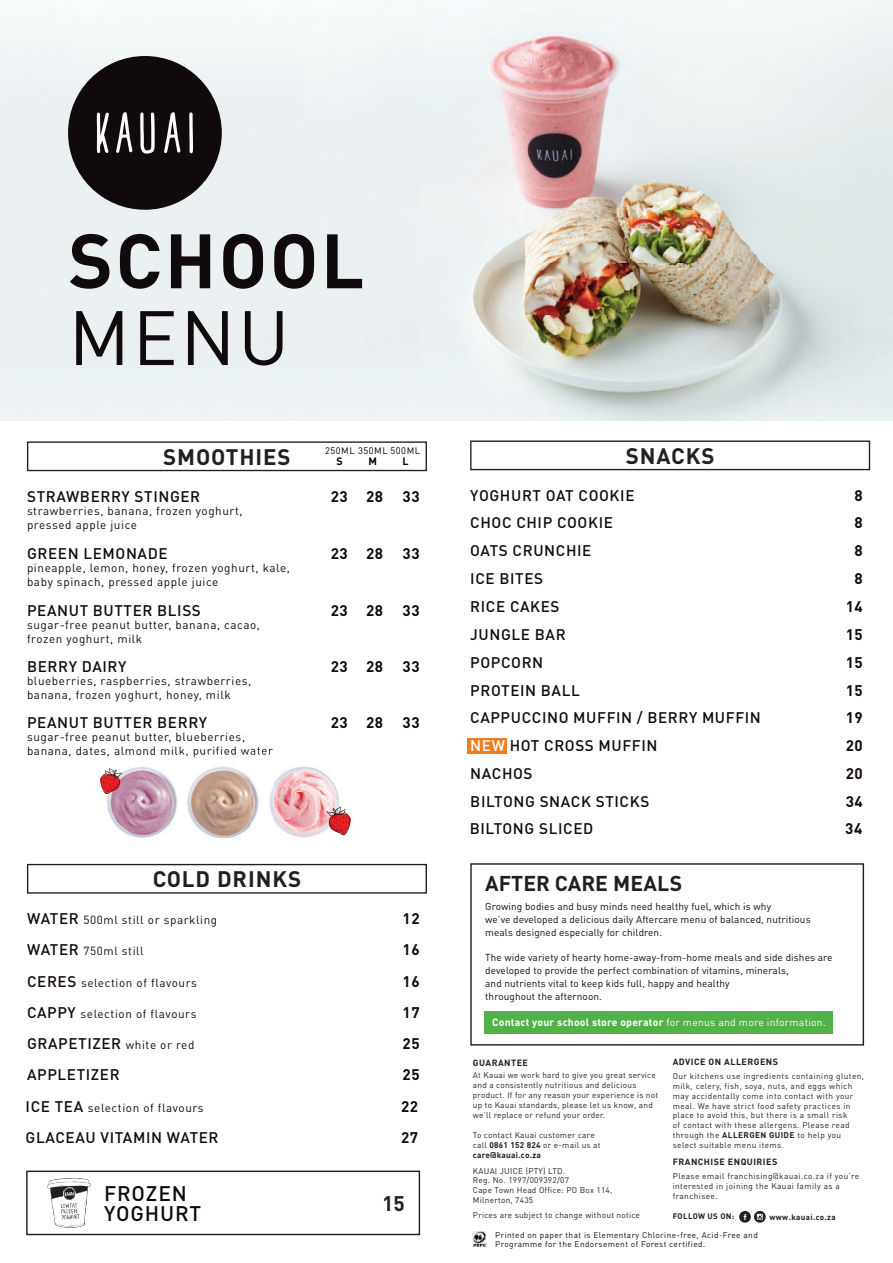
<style>
.page{position:relative;width:893px;height:1263px;background:#fff}
.page>*{position:absolute;margin:0;border:0;box-sizing:border-box;transform-origin:0 0}
.t1{font:700 75.75px "DIN Pro";letter-spacing:.03em;color:#110a0c}
.t2{font:75.75px "DIN Pro";color:#110a0c}
.t3{font:700 22.2px "DIN Pro";letter-spacing:.04em;color:#231f20}
.t4{font:700 21.15px "DIN Pro";color:#231f20}
.t5{font:500 20.85px/20.5px "DIN Pro";letter-spacing:.04em;color:#110a0c}
.t6{font:700 20.85px "DIN Pro";color:#231f20}
.t7{font:500 15.15px "DIN Pro";letter-spacing:.04em;color:#110a0c}
.t8{font:700 15.15px "DIN Pro";letter-spacing:.03em;color:#110a0c}
.t9{font:11.7px/13.5px "DIN Pro";letter-spacing:.05em;color:#110a0c}
.t10{font:700 10.65px "DIN Pro";color:#000}
.t11{font:700 10.5px "DIN Pro";letter-spacing:.02em;color:#fff}
.t12{font:10.05px/12.9px "DIN Pro";letter-spacing:.01em;color:#110a0c}
.t13{font:9.45px "DIN Pro";letter-spacing:.05em;color:#000}
.t14{font:700 9px "DIN Pro";letter-spacing:.05em;color:#231f20}
.t15{font:8.25px/9.8px "DIN Pro";letter-spacing:.05em;color:#231f20}
.t16{font:8.25px/9.8px "DIN Pro";letter-spacing:.03em;color:#231f20}
.t17{font:8.25px/9.4px "DIN Pro";letter-spacing:.05em;color:#110a0c}
.t18{font:700 7.95px "DIN Pro";letter-spacing:.04em;color:#231f20}
.s1{font-weight:500;font-size:15.15px}
.s2{font-weight:400;font-size:11.7px}
.s3{color:#fff}
.s4{font-weight:400}
.s5{font-weight:700}
</style>
<div class="page">
<img style="left:0;top:0;width:893px;height:421px">
<div style="left:68px;top:56px;width:154px;height:154px;background:#110a0c;border-radius:50%"></div>
<svg style="left:97px;top:113px;width:12px;height:40px"></svg>
<svg style="left:116px;top:112px;width:16px;height:41px"></svg>
<svg style="left:140px;top:113px;width:15px;height:41px"></svg>
<svg style="left:164px;top:112px;width:16px;height:41px"></svg>
<svg style="left:189px;top:112px;width:4px;height:41px"></svg>
<div style="left:468px;top:738px;width:39px;height:15px;background:#f07d20"></div>
<div style="left:739px;top:1211px;width:12px;height:12px;background:#231f20;border-radius:50%"></div>
<svg style="left:744px;top:1214px;width:2px;height:6px"></svg>
<svg style="left:754px;top:1211px;width:12px;height:12px"></svg>
<svg style="left:757px;top:1214px;width:6px;height:6px"></svg>
<div style="left:485px;top:1011px;width:348px;height:23px;background:#51b247"></div>
<div style="left:470px;top:863px;width:394px;height:182px;border:1px solid #231f20"></div>
<div style="left:27px;top:441px;width:400px;height:30px;border:1px solid #231f20"></div>
<div style="left:27px;top:864px;width:400px;height:30px;border:1px solid #231f20"></div>
<div style="left:470px;top:440px;width:400px;height:30px;border:1px solid #231f20"></div>
<svg style="left:48px;top:1178px;width:42px;height:50px"></svg>
<div style="left:26px;top:1170px;width:394px;height:65px;border:1px solid #231f20"></div>
<img style="left:251px;top:748px;width:88px;height:89px">
<img style="left:179px;top:754px;width:94px;height:84px">
<img style="left:251px;top:754px;width:22px;height:3px">
<img style="left:106px;top:761px;width:79px;height:77px">
<svg style="left:100px;top:768px;width:22px;height:27px"></svg>
<svg style="left:327px;top:806px;width:24px;height:30px"></svg>
<img style="left:473px;top:1232px;width:14px;height:15px">
<h1 class="t1" style="left:68px;top:209px;width:297px">SCHOOL</h1>
<h1 class="t2" style="left:68px;top:286px;width:223px">MENU</h1>
<h2 class="t3" style="left:163px;top:442px;width:129px">SMOOTHIES</h2>
<p class="t7" style="left:27px;top:486px;width:175px">STRAWBERRY STINGER</p>
<p class="t9" style="left:27px;top:503px;width:217px">strawberries, banana, frozen yoghurt, pressed apple juice</p>
<p class="t7" style="left:27px;top:543px;width:142px">GREEN LEMONADE</p>
<p class="t9" style="left:27px;top:561px;width:264px">pineapple, lemon, honey, frozen yoghurt, kale, baby spinach, pressed apple juice</p>
<p class="t7" style="left:27px;top:600px;width:175px">PEANUT BUTTER BLISS</p>
<p class="t9" style="left:27px;top:618px;width:234px">sugar-free peanut butter, banana, cacao, frozen yoghurt, milk</p>
<p class="t7" style="left:27px;top:656px;width:101px">BERRY DAIRY</p>
<p class="t9" style="left:27px;top:674px;width:226px">blueberries, raspberries, strawberries, banana, frozen yoghurt, honey, milk</p>
<p class="t7" style="left:27px;top:712px;width:182px">PEANUT BUTTER BERRY</p>
<p class="t9" style="left:27px;top:730px;width:247px">sugar-free peanut butter, blueberries, banana, dates, almond milk, purified water</p>
<p class="t13" style="left:325px;top:444px;width:97px">250ML 350ML 500ML</p>
<p class="t10" style="left:336px;top:454px;width:8px">S</p>
<p class="t10" style="left:403px;top:454px;width:8px">L</p>
<p class="t10" style="left:368px;top:454px;width:10px">M</p>
<p class="t8" style="left:331px;top:486px;width:18px">23</p>
<p class="t8" style="left:366px;top:486px;width:18px">28</p>
<p class="t8" style="left:403px;top:486px;width:18px">33</p>
<p class="t8" style="left:331px;top:543px;width:18px">23</p>
<p class="t8" style="left:366px;top:543px;width:18px">28</p>
<p class="t8" style="left:403px;top:543px;width:18px">33</p>
<p class="t8" style="left:331px;top:600px;width:18px">23</p>
<p class="t8" style="left:366px;top:600px;width:18px">28</p>
<p class="t8" style="left:403px;top:600px;width:18px">33</p>
<p class="t8" style="left:331px;top:656px;width:18px">23</p>
<p class="t8" style="left:366px;top:656px;width:18px">28</p>
<p class="t8" style="left:403px;top:656px;width:18px">33</p>
<p class="t8" style="left:331px;top:712px;width:18px">23</p>
<p class="t8" style="left:366px;top:712px;width:18px">28</p>
<p class="t8" style="left:403px;top:712px;width:18px">33</p>
<h2 class="t3" style="left:153px;top:864px;width:150px">COLD DRINKS</h2>
<p class="t9" style="left:27px;top:912px;width:192px"><span class="s1">WATER</span> 500ml still or sparkling</p>
<p class="t8" style="left:403px;top:908px;width:18px">12</p>
<p class="t9" style="left:27px;top:944px;width:118px"><span class="s1">WATER</span> 750ml still</p>
<p class="t8" style="left:403px;top:939px;width:18px">16</p>
<p class="t9" style="left:27px;top:975px;width:171px"><span class="s1">CERES</span> selection of flavours</p>
<p class="t8" style="left:403px;top:971px;width:18px">16</p>
<p class="t9" style="left:27px;top:1006px;width:171px"><span class="s1">CAPPY</span> selection of flavours</p>
<p class="t8" style="left:403px;top:1002px;width:18px">17</p>
<p class="t7" style="left:27px;top:1033px;width:169px">GRAPETIZER <span class="s2">white or red</span></p>
<p class="t8" style="left:403px;top:1033px;width:18px">25</p>
<p class="t7" style="left:27px;top:1064px;width:94px">APPLETIZER</p>
<p class="t8" style="left:403px;top:1064px;width:18px">25</p>
<p class="t9" style="left:26px;top:1100px;width:180px"><span class="s1">ICE TEA</span> selection of flavours</p>
<p class="t8" style="left:401px;top:1096px;width:18px">22</p>
<p class="t7" style="left:26px;top:1127px;width:195px">GLACEAU VITAMIN WATER</p>
<p class="t8" style="left:401px;top:1127px;width:18px">27</p>
<h3 class="t5" style="left:104px;top:1182px;width:99px">FROZEN<br>YOGHURT</h3>
<h3 class="t6" style="left:382px;top:1189px;width:24px">15</h3>
<h2 class="t3" style="left:626px;top:441px;width:90px">SNACKS</h2>
<p class="t7" style="left:470px;top:485px;width:166px">YOGHURT OAT COOKIE</p>
<p class="t8" style="left:855px;top:485px;width:10px">8</p>
<p class="t7" style="left:470px;top:513px;width:144px">CHOC CHIP COOKIE</p>
<p class="t8" style="left:855px;top:513px;width:10px">8</p>
<p class="t7" style="left:470px;top:540px;width:123px">OATS CRUNCHIE</p>
<p class="t8" style="left:855px;top:540px;width:10px">8</p>
<p class="t7" style="left:470px;top:568px;width:74px">ICE BITES</p>
<p class="t8" style="left:855px;top:568px;width:10px">8</p>
<p class="t7" style="left:470px;top:596px;width:91px">RICE CAKES</p>
<p class="t8" style="left:846px;top:596px;width:18px">14</p>
<p class="t7" style="left:470px;top:624px;width:97px">JUNGLE BAR</p>
<p class="t8" style="left:846px;top:624px;width:18px">15</p>
<p class="t7" style="left:470px;top:652px;width:74px">POPCORN</p>
<p class="t8" style="left:846px;top:652px;width:18px">15</p>
<p class="t7" style="left:470px;top:680px;width:111px">PROTEIN BALL</p>
<p class="t8" style="left:846px;top:680px;width:18px">15</p>
<p class="t7" style="left:470px;top:708px;width:292px">CAPPUCCINO MUFFIN / BERRY MUFFIN</p>
<p class="t8" style="left:846px;top:708px;width:18px">19</p>
<p class="t7" style="left:470px;top:735px;width:189px"><span class="s3">NEW</span> HOT CROSS MUFFIN</p>
<p class="t8" style="left:846px;top:735px;width:18px">20</p>
<p class="t7" style="left:470px;top:763px;width:64px">NACHOS</p>
<p class="t8" style="left:846px;top:763px;width:18px">20</p>
<p class="t7" style="left:470px;top:791px;width:181px">BILTONG SNACK STICKS</p>
<p class="t8" style="left:846px;top:791px;width:18px">34</p>
<p class="t7" style="left:470px;top:819px;width:125px">BILTONG SLICED</p>
<p class="t8" style="left:845px;top:819px;width:18px">34</p>
<h3 class="t4" style="left:485px;top:869px;width:199px">AFTER CARE MEALS</h3>
<p class="t12" style="left:485px;top:899px;width:327px">Growing bodies and busy minds need healthy fuel, which is why<br>we’ve developed a delicious daily Aftercare menu of balanced, nutritious meals designed especially for children.</p>
<p class="t12" style="left:485px;top:951px;width:349px">The wide variety of hearty home-away-from-home meals and side dishes are developed to provide the perfect combination of vitamins, minerals,<br>and nutrients vital to keep kids full, happy and healthy<br>throughout the afternoon.</p>
<p class="t11" style="left:492px;top:1015px;width:335px">Contact your school store operator <span class="s4">for menus and more information.</span></p>
<p class="t14" style="left:473px;top:1057px;width:57px">GUARANTEE</p>
<p class="t14" style="left:673px;top:1056px;width:107px">ADVICE ON ALLERGENS</p>
<p class="t16" style="left:473px;top:1070px;width:187px">At Kauai we work hard to give you great service and a consistently nutritious and delicious product. If for any reason your experience is not up to Kauai standards, please let us know, and we’ll replace or refund your order.</p>
<p class="t16" style="left:473px;top:1130px;width:129px">To contact Kauai customer care call <span class="s5">0861 152 824</span> or e-mail us at <span class="s5">care@kauai.co.za</span></p>
<p class="t16" style="left:473px;top:1165px;width:141px">KAUAI JUICE (PTY) LTD.<br>Reg. No. 1997/009392/07<br>Cape Town Head Office: PO Box 114,<br>Milnerton, 7435</p>
<p class="t16" style="left:473px;top:1210px;width:169px">Prices are subject to change without notice</p>
<p class="t15" style="left:673px;top:1071px;width:193px">Our kitchens use ingredients containing gluten, milk, celery, fish, soya, nuts, and eggs which may accidentally come into contact with your meal. We have strict food safety practices in place to avoid this, but there is a small risk<br>of contact with these allergens. Please read through the <span class="s5">ALLERGEN GUIDE</span> to help you select suitable menu items.</p>
<p class="t15" style="left:673px;top:1171px;width:188px">Please email franchising@kauai.co.za if you’re interested in joining the Kauai family as a franchisee.</p>
<p class="t18" style="left:673px;top:1211px;width:63px">FOLLOW US ON:</p>
<p class="t18" style="left:769px;top:1212px;width:68px">www.kauai.co.za</p>
<p class="t14" style="left:673px;top:1155px;width:106px">FRANCHISE ENQUIRIES</p>
<p class="t17" style="left:495px;top:1230px;width:264px">Printed on paper that is Elementary Chlorine-free, Acid-Free and<br>Programme for the Endorsement of Forest certified.</p>
</div>
